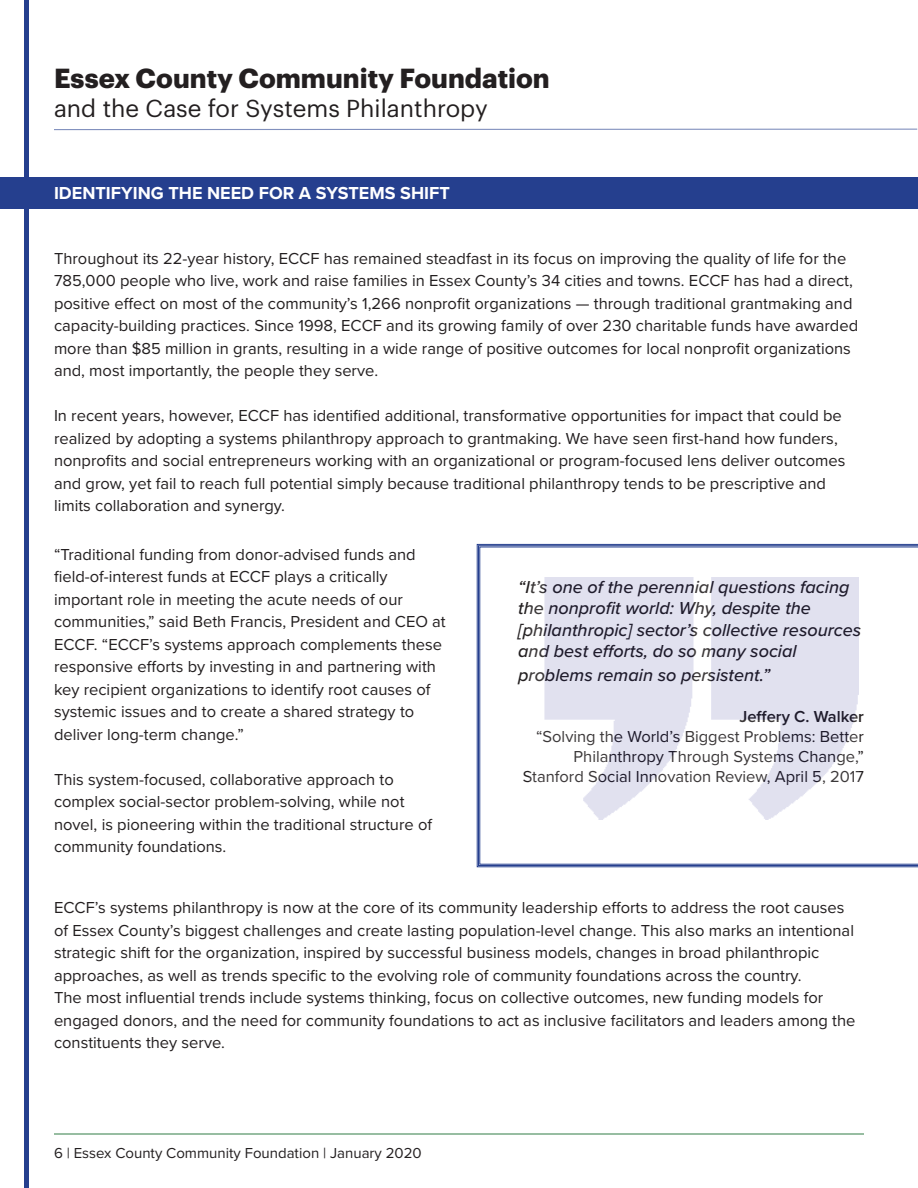
<style>
.page{position:relative;width:918px;height:1188px;background:#fff}
.page>*{position:absolute;margin:0;border:0;box-sizing:border-box;transform-origin:0 0}
.t1{font:700 27px "Graphik";color:#231f20}
.t2{font:24px "Graphik";color:#231f20}
.t3{font:italic 500 18px/21.6px "Proxima Nova";color:#231f20}
.t4{font:700 18px "Proxima Nova";color:#fff}
.t5{font:16.5px/22.5px "Proxima Nova";color:#231f20}
.t6{font:600 16.5px "Proxima Nova";color:#231f20}
.t7{font:15px "Proxima Nova";color:#231f20}
</style>
<div class="page">
<div style="left:0;top:177px;width:918px;height:31px;background:#253f8e"></div>
<svg style="left:480px;top:547px;width:438px;height:317px"></svg>
<img style="left:530px;top:578px;width:328px;height:241px">
<svg style="left:54px;top:128px;width:864px;height:3px"></svg>
<hr style="left:54px;top:1133px;width:810px;height:2px;background:#106827">
<hr style="left:24px;top:0;width:4px;height:1188px;background:#253f8e">
<p class="t1" style="left:54px;top:57px;width:497px">Essex County Community Foundation</p>
<p class="t2" style="left:54px;top:90px;width:435px">and the Case for Systems Philanthropy</p>
<p class="t4" style="left:54px;top:179px;width:397px">IDENTIFYING THE NEED FOR A SYSTEMS SHIFT</p>
<p class="t5" style="left:54px;top:246px;width:806px">Throughout its 22-year history, ECCF has remained steadfast in its focus on improving the quality of life for the 785,000 people who live, work and raise families in Essex County’s 34 cities and towns. ECCF has had a direct, positive effect on most of the community’s 1,266 nonprofit organizations — through traditional grantmaking and capacity-building practices. Since 1998, ECCF and its growing family of over 230 charitable funds have awarded more than $85 million in grants, resulting in a wide range of positive outcomes for local nonprofit organizations and, most importantly, the people they serve.</p>
<p class="t5" style="left:54px;top:404px;width:793px">In recent years, however, ECCF has identified additional, transformative opportunities for impact that could be realized by adopting a systems philanthropy approach to grantmaking. We have seen first-hand how funders, nonprofits and social entrepreneurs working with an organizational or program-focused lens deliver outcomes and grow, yet fail to reach full potential simply because traditional philanthropy tends to be prescriptive and limits collaboration and synergy.</p>
<p class="t5" style="left:54px;top:542px;width:393px">“Traditional funding from donor-advised funds and field-of-interest funds at ECCF plays a critically important role in meeting the acute needs of our communities,” said Beth Francis, President and CEO at ECCF. “ECCF’s systems approach complements these responsive efforts by investing in and partnering with key recipient organizations to identify root causes of systemic issues and to create a shared strategy to deliver long-term change.”</p>
<p class="t5" style="left:54px;top:767px;width:380px">This system-focused, collaborative approach to complex social-sector problem-solving, while not novel, is pioneering within the traditional structure of community foundations.</p>
<p class="t3" style="left:518px;top:575px;width:345px">“It’s one of the perennial questions facing the nonprofit world: Why, despite the [philanthropic] sector’s collective resources and best efforts, do so many social</p>
<p class="t3" style="left:518px;top:663px;width:253px">problems remain so persistent.”</p>
<p class="t6" style="left:739px;top:704px;width:126px">Jeffery C. Walker</p>
<p class="t5" style="left:536px;top:726px;width:329px;line-height:19.8px;text-align:right">“Solving the World’s Biggest Problems: Better<br>Philanthropy Through Systems Change,”</p>
<p class="t5" style="left:523px;top:764px;width:343px">Stanford Social Innovation Review, April 5, 2017</p>
<p class="t5" style="left:54px;top:896px;width:803px">ECCF’s systems philanthropy is now at the core of its community leadership efforts to address the root causes of Essex County’s biggest challenges and create lasting population-level change. This also marks an intentional strategic shift for the organization, inspired by successful business models, changes in broad philanthropic approaches, as well as trends specific to the evolving role of community foundations across the country.<br>The most influential trends include systems thinking, focus on collective outcomes, new funding models for engaged donors, and the need for community foundations to act as inclusive facilitators and leaders among the constituents they serve.</p>
<p class="t7" style="left:54px;top:1141px;width:369px">6 | Essex County Community Foundation | January 2020</p>
</div>
